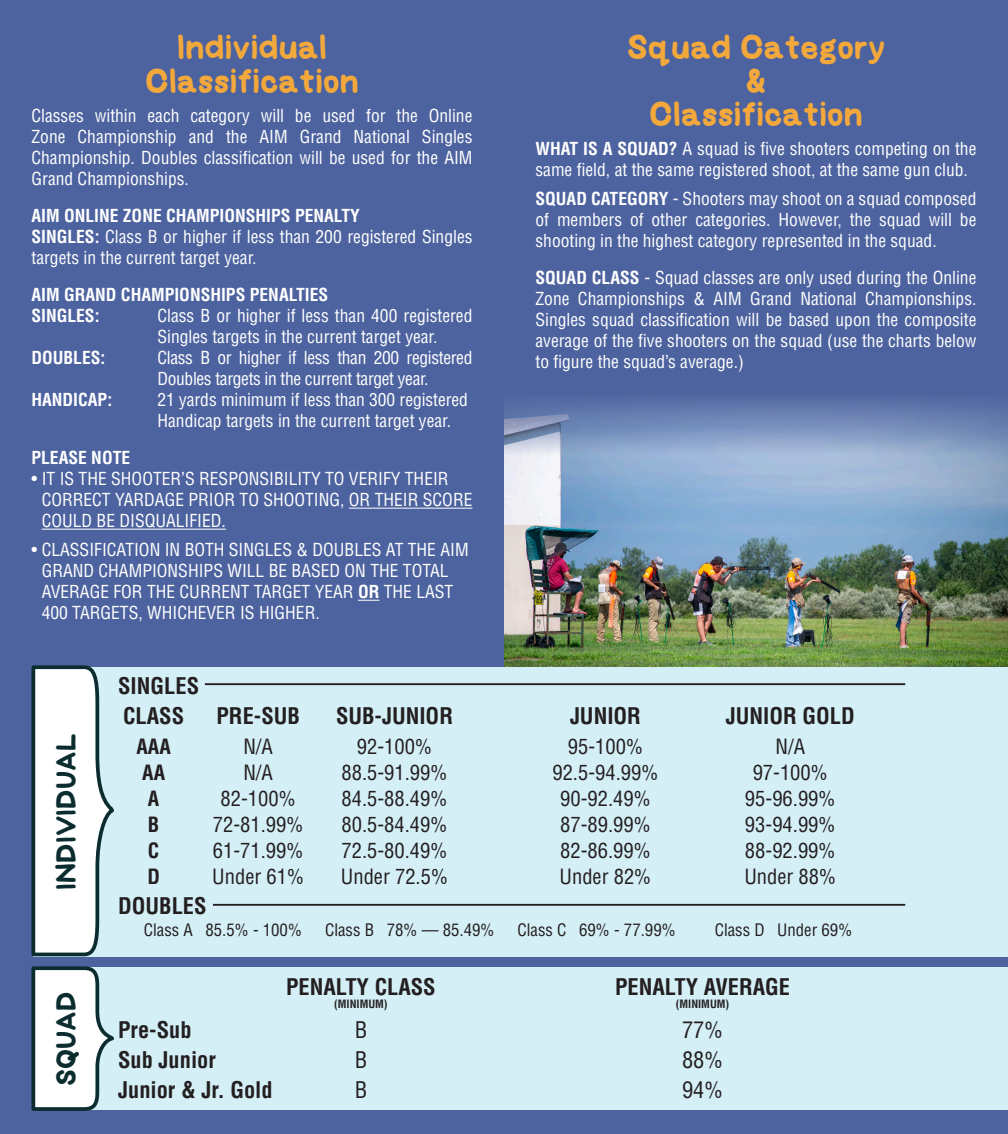
<style>
.page{position:relative;width:1008px;height:1134px;background:#4d639f}
.page>*{position:absolute;margin:0;border:0;box-sizing:border-box;transform-origin:0 0}
.t1{font:900 35px/33.2px "Coffee Shop";color:#f3a83b;text-align:center}
.t2{font:900 28px "Coffee Shop";color:#0c2d2f}
.t3{font:700 condensed 22.4px "Helvetica LT Std";color:#231f20}
.t4{font:condensed 22.4px "Helvetica LT Std";color:#231f20}
.t5{font:condensed 20.47px "Helvetica LT Std";color:#231f20}
.t6{font:700 condensed 20.47px "Helvetica LT Std";color:#231f20}
.t7{font:condensed 17.5px/21px "Helvetica LT Std";color:#fff}
.t8{font:700 condensed 17.5px "Helvetica LT Std";color:#fff}
.t9{font:condensed 17.5px/21px "Helvetica LT Std";letter-spacing:-.02em;color:#fff}
.t10{font:condensed 16.8px "Helvetica LT Std";color:#231f20}
.t11{font:700 condensed 11.2px "Helvetica LT Std";color:#231f20}
.s1{font-weight:700}
</style>
<div class="page">
<img style="left:505px;top:400px;width:503px;height:267px">
<div style="left:33px;top:667px;width:975px;height:289px;background:#d5eff7"></div>
<div style="left:33px;top:967px;width:975px;height:143px;background:#d5eff7"></div>
<svg style="left:31px;top:665px;width:87px;height:292px"></svg>
<svg style="left:31px;top:966px;width:83px;height:145px"></svg>
<hr style="left:205px;top:683px;width:700px;height:2px;background:#231f20">
<hr style="left:213px;top:904px;width:692px;height:2px;background:#231f20">
<hr style="left:349px;top:508px;width:123px;height:1px;background:#fff">
<hr style="left:42px;top:529px;width:184px;height:1px;background:#fff">
<svg style="left:358px;top:600px;width:21px;height:1px"></svg>
<p class="t1" style="left:177px;top:33px;width:152px">Individual</p>
<p class="t1" style="left:145px;top:66px;width:215px">Classification</p>
<p class="t7" style="left:32px;top:105px;width:443px;text-align:justify">Classes within each category will be used for the Online Zone Championship and the AIM Grand National Singles Championship. Doubles classification will be used for the AIM Grand Championships.</p>
<p class="t8" style="left:32px;top:205px;width:330px">AIM ONLINE ZONE CHAMPIONSHIPS PENALTY</p>
<p class="t7" style="left:32px;top:226px;width:443px"><span class="s1">SINGLES:</span> Class B or higher if less than 200 registered Singles targets in the current target year.</p>
<p class="t8" style="left:32px;top:284px;width:298px">AIM GRAND CHAMPIONSHIPS PENALTIES</p>
<p class="t8" style="left:32px;top:305px;width:70px">SINGLES:</p>
<p class="t7" style="left:158px;top:305px;width:316px">Class B or higher if less than 400 registered<br>Singles targets in the current target year.</p>
<p class="t8" style="left:32px;top:347px;width:75px">DOUBLES:</p>
<p class="t9" style="left:158px;top:347px;width:316px">Class B or higher if less than 200 registered<br>Doubles targets in the current target year.</p>
<p class="t8" style="left:32px;top:389px;width:82px">HANDICAP:</p>
<p class="t7" style="left:157px;top:389px;width:312px">21 yards minimum if less than 300 registered<br>Handicap targets in the current target year.</p>
<p class="t8" style="left:32px;top:447px;width:100px">PLEASE NOTE</p>
<p class="t7" style="left:42px;top:468px;width:432px;text-indent:-10px">• IT IS THE SHOOTER’S RESPONSIBILITY TO VERIFY THEIR<br>CORRECT YARDAGE PRIOR TO SHOOTING, OR THEIR SCORE<br>COULD BE DISQUALIFIED.</p>
<p class="t7" style="left:42px;top:540px;width:428px;text-indent:-10px">• CLASSIFICATION IN BOTH SINGLES &amp; DOUBLES AT THE AIM GRAND CHAMPIONSHIPS WILL BE BASED ON THE TOTAL AVERAGE FOR THE CURRENT TARGET YEAR <span class="s1">OR</span> THE LAST 400 TARGETS, WHICHEVER IS HIGHER.</p>
<p class="t1" style="left:627px;top:33px;width:260px">Squad Category &amp;<br>Classification</p>
<p class="t7" style="left:536px;top:138px;width:443px"><span class="s1">WHAT IS A SQUAD?</span> A squad is five shooters competing on the same field, at the same registered shoot, at the same gun club.</p>
<p class="t7" style="left:536px;top:188px;width:442px;text-align:justify"><span class="s1">SQUAD CATEGORY</span> - Shooters may shoot on a squad composed of members of other categories. However, the squad will be shooting in the highest category represented in the squad.</p>
<p class="t7" style="left:536px;top:267px;width:443px;text-align:justify"><span class="s1">SQUAD CLASS</span> - Squad classes are only used during the Online Zone Championships &amp; AIM Grand National Championships.<br>Singles squad classification will be based upon the composite average of the five shooters on the squad (use the charts below to figure the squad’s average.)</p>
<p class="t2" style="left:54px;top:890px;width:158px;rotate:-90deg">INDIVIDUAL</p>
<p class="t2" style="left:54px;top:1086px;width:96px;rotate:-90deg">SQUAD</p>
<p class="t3" style="left:118px;top:672px;width:82px">SINGLES</p>
<p class="t3" style="left:123px;top:701px;width:63px">CLASS</p>
<p class="t3" style="left:217px;top:701px;width:85px">PRE-SUB</p>
<p class="t3" style="left:336px;top:701px;width:118px">SUB-JUNIOR</p>
<p class="t3" style="left:570px;top:701px;width:72px">JUNIOR</p>
<p class="t3" style="left:726px;top:701px;width:130px">JUNIOR GOLD</p>
<p class="t6" style="left:137px;top:733px;width:36px">AAA</p>
<p class="t5" style="left:243px;top:733px;width:31px">N/A</p>
<p class="t5" style="left:357px;top:733px;width:77px">92-100%</p>
<p class="t5" style="left:568px;top:733px;width:77px">95-100%</p>
<p class="t5" style="left:775px;top:733px;width:31px">N/A</p>
<p class="t6" style="left:142px;top:759px;width:24px">AA</p>
<p class="t5" style="left:243px;top:759px;width:31px">N/A</p>
<p class="t5" style="left:341px;top:759px;width:108px">88.5-91.99%</p>
<p class="t5" style="left:552px;top:759px;width:108px">92.5-94.99%</p>
<p class="t5" style="left:753px;top:759px;width:77px">97-100%</p>
<p class="t6" style="left:148px;top:786px;width:13px">A</p>
<p class="t5" style="left:221px;top:786px;width:77px">82-100%</p>
<p class="t5" style="left:341px;top:786px;width:108px">84.5-88.49%</p>
<p class="t5" style="left:560px;top:786px;width:92px">90-92.49%</p>
<p class="t5" style="left:745px;top:786px;width:92px">95-96.99%</p>
<p class="t6" style="left:148px;top:812px;width:13px">B</p>
<p class="t5" style="left:213px;top:812px;width:92px">72-81.99%</p>
<p class="t5" style="left:341px;top:812px;width:108px">80.5-84.49%</p>
<p class="t5" style="left:560px;top:812px;width:92px">87-89.99%</p>
<p class="t5" style="left:745px;top:812px;width:92px">93-94.99%</p>
<p class="t6" style="left:148px;top:838px;width:13px">C</p>
<p class="t5" style="left:213px;top:838px;width:92px">61-71.99%</p>
<p class="t5" style="left:341px;top:838px;width:108px">72.5-80.49%</p>
<p class="t5" style="left:560px;top:838px;width:92px">82-86.99%</p>
<p class="t5" style="left:745px;top:838px;width:92px">88-92.99%</p>
<p class="t6" style="left:147px;top:864px;width:14px">D</p>
<p class="t5" style="left:212px;top:864px;width:93px">Under 61%</p>
<p class="t5" style="left:341px;top:864px;width:109px">Under 72.5%</p>
<p class="t5" style="left:560px;top:864px;width:93px">Under 82%</p>
<p class="t5" style="left:744px;top:864px;width:93px">Under 88%</p>
<p class="t3" style="left:118px;top:892px;width:90px">DOUBLES</p>
<p class="t10" style="left:144px;top:920px;width:160px">Class A 85.5% - 100%</p>
<p class="t10" style="left:325px;top:920px;width:171px">Class B 78% — 85.49%</p>
<p class="t10" style="left:518px;top:920px;width:160px">Class C 69% - 77.99%</p>
<p class="t10" style="left:715px;top:920px;width:139px">Class D Under 69%</p>
<p class="t3" style="left:286px;top:973px;width:151px">PENALTY CLASS</p>
<p class="t3" style="left:615px;top:973px;width:176px">PENALTY AVERAGE</p>
<p class="t11" style="left:334px;top:997px;width:55px">(MINIMUM)</p>
<p class="t11" style="left:676px;top:997px;width:55px">(MINIMUM)</p>
<p class="t3" style="left:118px;top:1016px;width:75px">Pre-Sub</p>
<p class="t4" style="left:355px;top:1016px;width:14px">B</p>
<p class="t4" style="left:682px;top:1016px;width:43px">77%</p>
<p class="t3" style="left:118px;top:1046px;width:99px">Sub Junior</p>
<p class="t4" style="left:355px;top:1046px;width:14px">B</p>
<p class="t4" style="left:682px;top:1046px;width:43px">88%</p>
<p class="t3" style="left:118px;top:1076px;width:156px">Junior &amp; Jr. Gold</p>
<p class="t4" style="left:355px;top:1076px;width:14px">B</p>
<p class="t4" style="left:682px;top:1076px;width:43px">94%</p>
</div>
